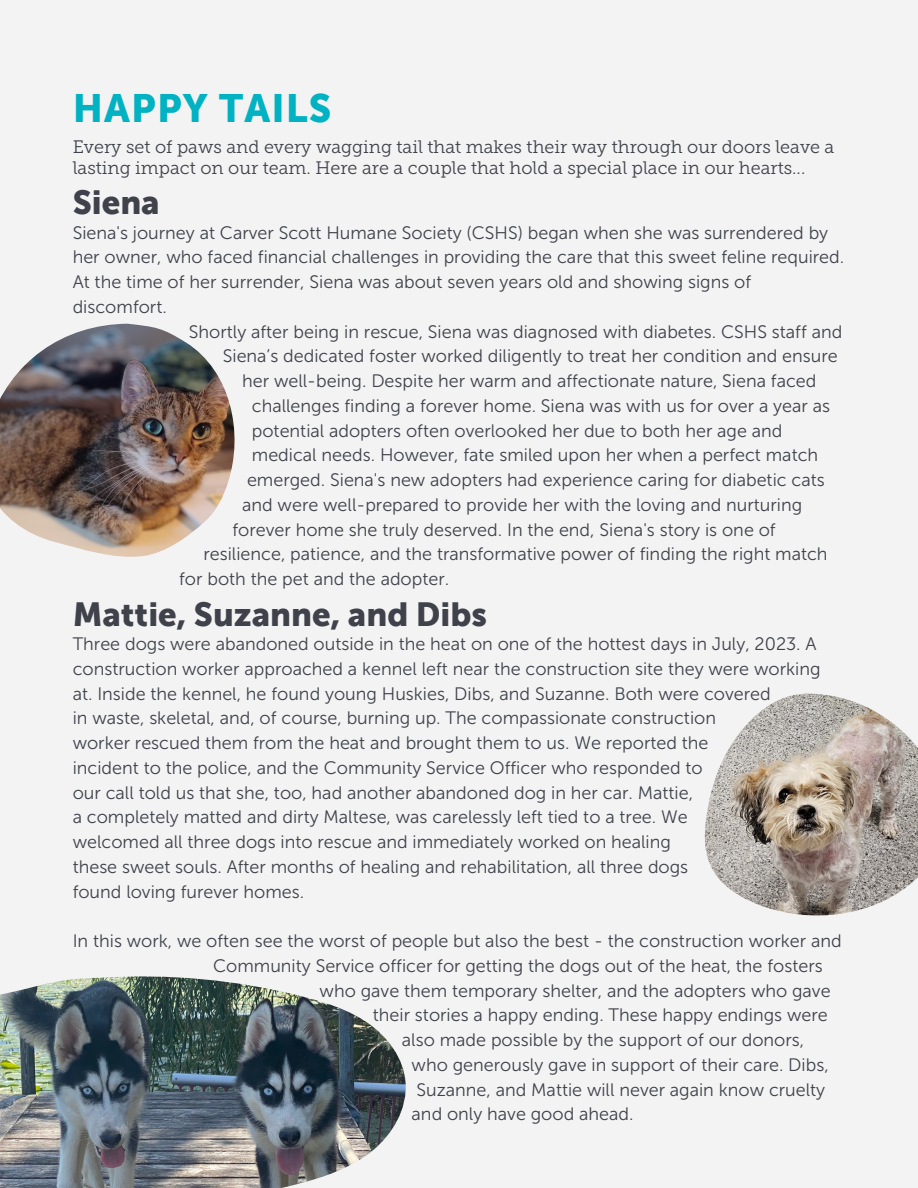
<style>
.page{position:relative;width:918px;height:1188px;background:#f4f3f3}
.page>*{position:absolute;margin:0;border:0;box-sizing:border-box;transform-origin:0 0}
.t1{font:39px "Museo Sans 900";letter-spacing:.03em;color:#00b2c2}
.t2{font:33px "Museo Sans 900";color:#3f424b}
.t3{font:18px/24.8px "Museo Sans 300";color:#3f424b}
.t4{font:18px/21.3px "Museo Slab 300";color:#3f424b}
</style>
<div class="page">
<img style="left:705px;top:693px;width:213px;height:223px">
<img style="left:0;top:976px;width:406px;height:212px">
<img style="left:0;top:324px;width:234px;height:233px">
<p class="t1" style="left:73px;top:86px;width:260px">HAPPY TAILS</p>
<p class="t4" style="left:73px;top:136px;width:763px">Every set of paws and every wagging tail that makes their way through our doors leave a lasting impact on our team. Here are a couple that hold a special place in our hearts...</p>
<p class="t2" style="left:73px;top:184px;width:89px">Siena</p>
<p class="t3" style="left:73px;top:220px;width:773px">Siena's journey at Carver Scott Humane Society (CSHS) began when she was surrendered by her owner, who faced financial challenges in providing the care that this sweet feline required.<br>At the time of her surrender, Siena was about seven years old and showing signs of discomfort.</p>
<p class="t3" style="left:189px;top:319px;width:655px">Shortly after being in rescue, Siena was diagnosed with diabetes. CSHS staff and</p>
<p class="t3" style="left:223px;top:344px;width:616px">Siena’s dedicated foster worked diligently to treat her condition and ensure</p>
<p class="t3" style="left:242px;top:369px;width:576px">her well-being. Despite her warm and affectionate nature, Siena faced</p>
<p class="t3" style="left:252px;top:393px;width:580px">challenges finding a forever home. Siena was with us for over a year as</p>
<p class="t3" style="left:252px;top:418px;width:532px">potential adopters often overlooked her due to both her age and</p>
<p class="t3" style="left:252px;top:443px;width:568px">medical needs. However, fate smiled upon her when a perfect match</p>
<p class="t3" style="left:247px;top:468px;width:579px">emerged. Siena's new adopters had experience caring for diabetic cats</p>
<p class="t3" style="left:242px;top:492px;width:562px">and were well-prepared to provide her with the loving and nurturing</p>
<p class="t3" style="left:232px;top:517px;width:545px">forever home she truly deserved. In the end, Siena's story is one of</p>
<p class="t3" style="left:203px;top:542px;width:626px">resilience, patience, and the transformative power of finding the right match</p>
<p class="t3" style="left:179px;top:567px;width:272px">for both the pet and the adopter.</p>
<p class="t2" style="left:73px;top:596px;width:416px">Mattie, Suzanne, and Dibs</p>
<h2 class="t3" style="left:73px;top:632px;width:749px">Three dogs were abandoned outside in the heat on one of the hottest days in July, 2023. A construction worker approached a kennel left near the construction site they were working at. Inside the kennel, he found young Huskies, Dibs, and Suzanne. Both were covered</h2>
<p class="t3" style="left:73px;top:706px;width:645px">in waste, skeletal, and, of course, burning up. The compassionate construction</p>
<p class="t3" style="left:73px;top:731px;width:637px">worker rescued them from the heat and brought them to us. We reported the</p>
<p class="t3" style="left:73px;top:755px;width:632px">incident to the police, and the Community Service Officer who responded to</p>
<p class="t3" style="left:73px;top:780px;width:622px">our call told us that she, too, had another abandoned dog in her car. Mattie,</p>
<p class="t3" style="left:73px;top:805px;width:617px">a completely matted and dirty Maltese, was carelessly left tied to a tree. We</p>
<p class="t3" style="left:73px;top:830px;width:600px">welcomed all three dogs into rescue and immediately worked on healing</p>
<p class="t3" style="left:73px;top:854px;width:617px">these sweet souls. After months of healing and rehabilitation, all three dogs</p>
<p class="t3" style="left:73px;top:879px;width:233px">found loving furever homes.</p>
<p class="t3" style="left:73px;top:929px;width:770px">In this work, we often see the worst of people but also the best - the construction worker and</p>
<p class="t3" style="left:213px;top:953px;width:611px">Community Service officer for getting the dogs out of the heat, the fosters</p>
<p class="t3" style="left:320px;top:978px;width:513px">who gave them temporary shelter, and the adopters who gave</p>
<p class="t3" style="left:373px;top:1003px;width:456px">their stories a happy ending. These happy endings were</p>
<p class="t3" style="left:402px;top:1028px;width:404px">also made possible by the support of our donors,</p>
<p class="t3" style="left:412px;top:1052px;width:419px">who generously gave in support of their care. Dibs,</p>
<p class="t3" style="left:416px;top:1077px;width:410px">Suzanne, and Mattie will never again know cruelty</p>
<p class="t3" style="left:412px;top:1102px;width:223px">and only have good ahead.</p>
</div>
